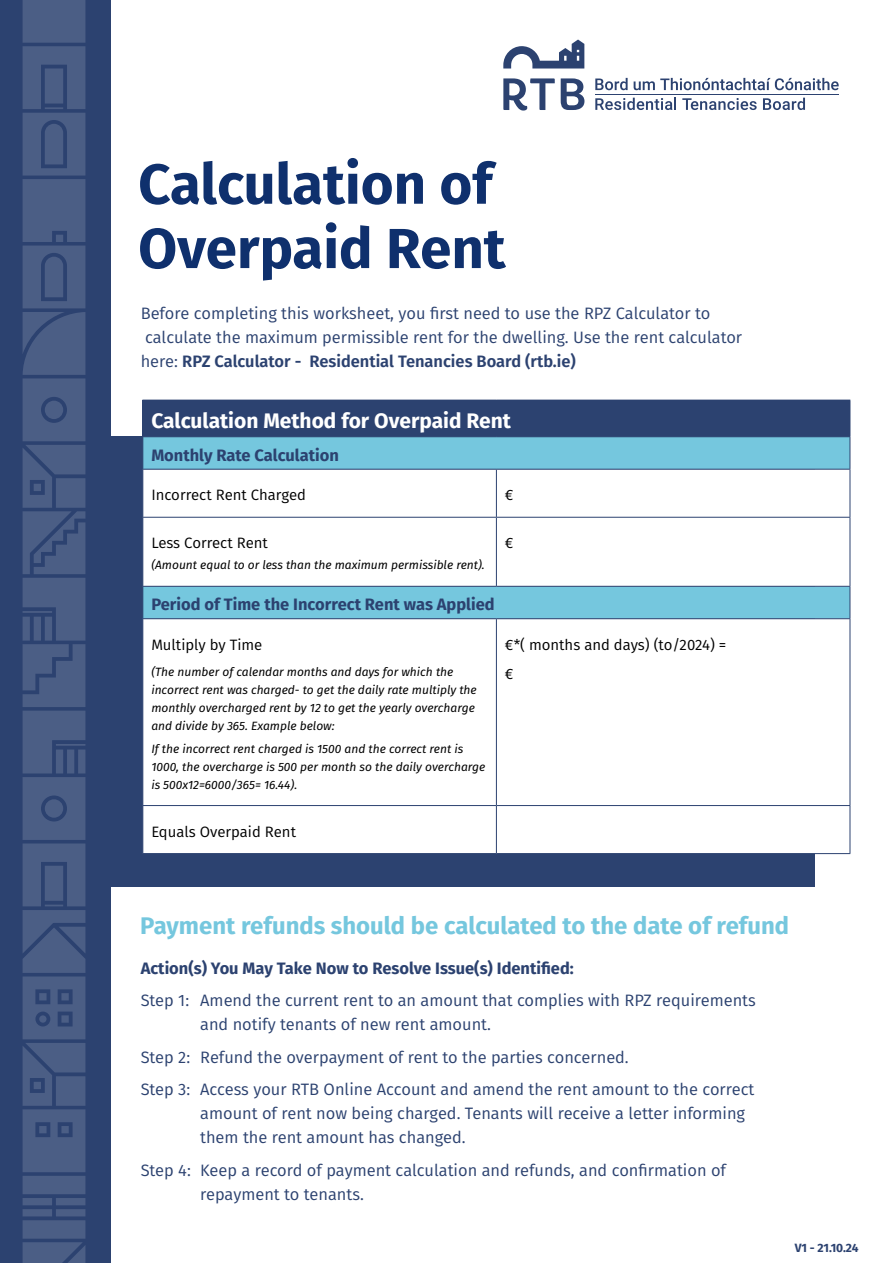
<style>
.page{position:relative;width:893px;height:1263px;background:#fff}
.page>*{position:absolute;margin:0;border:0;box-sizing:border-box;transform-origin:0 0}
.Paragraph_Style_1{font:700 56.4px/64.3px "Fira Sans";color:#0f306d}
.Paragraph_Style_1-2{font:700 24px "Fira Sans";color:#75c7de}
.t1{font:700 21px "Fira Sans";color:#fff}
.t2{font:16.5px/24px "Fira Sans";color:#2c4270}
.t3{font:700 16.5px "Fira Sans";color:#2c4270}
.t4{font:15px "Fira Sans";color:#000}
.t5{font:italic 12px/18px "Fira Sans";color:#000}
.RTB_body{font:700 12px "Fira Sans";letter-spacing:-.02em;color:#2c4270}
.s1{font-weight:600}
</style>
<div class="page">
<div style="left:104px;top:436px;width:710px;height:451px;background:#2c4270"></div>
<div style="left:0;top:0;width:111px;height:1263px;background:#2c4270"></div>
<svg style="left:503px;top:78px;width:52px;height:33px"></svg>
<svg style="left:561px;top:78px;width:23px;height:32px"></svg>
<svg style="left:503px;top:40px;width:81px;height:29px"></svg>
<svg style="left:595px;top:98px;width:81px;height:12px"></svg>
<svg style="left:682px;top:98px;width:75px;height:12px"></svg>
<svg style="left:763px;top:98px;width:42px;height:12px"></svg>
<svg style="left:595px;top:78px;width:33px;height:12px"></svg>
<svg style="left:634px;top:78px;width:205px;height:12px"></svg>
<hr style="left:595px;top:94px;width:244px;height:1px;background:#2c4270">
<svg style="left:23px;top:0;width:62px;height:1263px"></svg>
<div style="left:143px;top:400px;width:707px;height:37px;background:#2c4270"></div>
<div style="left:143px;top:437px;width:707px;height:32px;background:#75c7de"></div>
<svg style="left:143px;top:470px;width:707px;height:383px;background:#f3f9fb"></svg>
<hr style="left:142px;top:400px;width:1px;height:36px;background:#2c4270">
<hr style="left:850px;top:400px;width:1px;height:36px;background:#2c4270">
<hr style="left:850px;top:437px;width:1px;height:32px;background:#2c4270">
<hr style="left:496px;top:469px;width:354px;height:1px;background:#2c4270">
<hr style="left:496px;top:470px;width:1px;height:47px;background:#2c4270">
<hr style="left:850px;top:470px;width:1px;height:47px;background:#2c4270">
<hr style="left:142px;top:517px;width:354px;height:1px;background:#2c4270">
<hr style="left:496px;top:517px;width:354px;height:1px;background:#2c4270">
<hr style="left:496px;top:518px;width:1px;height:68px;background:#2c4270">
<hr style="left:850px;top:518px;width:1px;height:68px;background:#2c4270">
<hr style="left:142px;top:586px;width:354px;height:1px;background:#2c4270">
<hr style="left:496px;top:586px;width:354px;height:1px;background:#2c4270">
<hr style="left:850px;top:587px;width:1px;height:31px;background:#2c4270">
<hr style="left:142px;top:618px;width:354px;height:1px;background:#2c4270">
<hr style="left:496px;top:618px;width:354px;height:1px;background:#2c4270">
<hr style="left:496px;top:619px;width:1px;height:186px;background:#2c4270">
<hr style="left:850px;top:619px;width:1px;height:186px;background:#2c4270">
<hr style="left:142px;top:805px;width:354px;height:1px;background:#2c4270">
<hr style="left:496px;top:805px;width:354px;height:1px;background:#2c4270">
<hr style="left:496px;top:806px;width:1px;height:47px;background:#2c4270">
<hr style="left:850px;top:806px;width:1px;height:47px;background:#2c4270">
<hr style="left:496px;top:853px;width:354px;height:1px;background:#2c4270">
<p class="Paragraph_Style_1" style="left:138px;top:148px;width:369px">Calculation of<br>Overpaid Rent</p>
<p class="t2" style="left:141px;top:301px;width:603px">Before completing this worksheet, you first need to use the RPZ Calculator to calculate the maximum permissible rent for the dwelling. Use the rent calculator here: <span class="s1">RPZ Calculator - Residential Tenancies Board (rtb.ie)</span></p>
<p class="t1" style="left:151px;top:403px;width:361px">Calculation Method for Overpaid Rent</p>
<p class="t3" style="left:151px;top:441px;width:189px">Monthly Rate Calculation</p>
<p class="t4" style="left:151px;top:484px;width:156px">Incorrect Rent Charged</p>
<p class="t4" style="left:505px;top:484px;width:10px">€</p>
<p class="t4" style="left:151px;top:532px;width:118px">Less Correct Rent</p>
<p class="t5" style="left:151px;top:556px;width:335px">(Amount equal to or less than the maximum permissible rent).</p>
<p class="t4" style="left:505px;top:532px;width:10px">€</p>
<p class="t3" style="left:151px;top:591px;width:345px">Period of Time the Incorrect Rent was Applied</p>
<p class="t4" style="left:151px;top:633px;width:113px">Multiply by Time</p>
<p class="t5" style="left:151px;top:663px;width:327px">(The number of calendar months and days for which the incorrect rent was charged- to get the daily rate multiply the monthly overcharged rent by 12 to get the yearly overcharge and divide by 365. Example below:</p>
<p class="t5" style="left:151px;top:739px;width:335px">If the incorrect rent charged is 1500 and the correct rent is<br>1000, the overcharge is 500 per month so the daily overcharge is 500x12=6000/365= 16.44).</p>
<p class="t4" style="left:505px;top:633px;width:223px">€*( months and days) (to/2024) =</p>
<p class="t4" style="left:505px;top:663px;width:10px">€</p>
<p class="t4" style="left:151px;top:820px;width:146px">Equals Overpaid Rent</p>
<p class="Paragraph_Style_1-2" style="left:140px;top:905px;width:650px">Payment refunds should be calculated to the date of refund</p>
<p class="t3" style="left:141px;top:954px;width:435px">Action(s) You May Take Now to Resolve Issue(s) Identified:</p>
<p class="t2" style="left:200px;top:988px;width:557px;text-indent:-60px">Step 1: Amend the current rent to an amount that complies with RPZ requirements and notify tenants of new rent amount.</p>
<p class="t2" style="left:141px;top:1044px;width:490px">Step 2: Refund the overpayment of rent to the parties concerned.</p>
<p class="t2" style="left:200px;top:1077px;width:556px;text-indent:-60px">Step 3: Access your RTB Online Account and amend the rent amount to the correct amount of rent now being charged. Tenants will receive a letter informing them the rent amount has changed.</p>
<p class="t2" style="left:200px;top:1157px;width:527px;text-indent:-60px">Step 4: Keep a record of payment calculation and refunds, and confirmation of repayment to tenants.</p>
<p class="RTB_body" style="left:795px;top:1237px;width:65px">V1 - 21.10.24</p>
</div>
